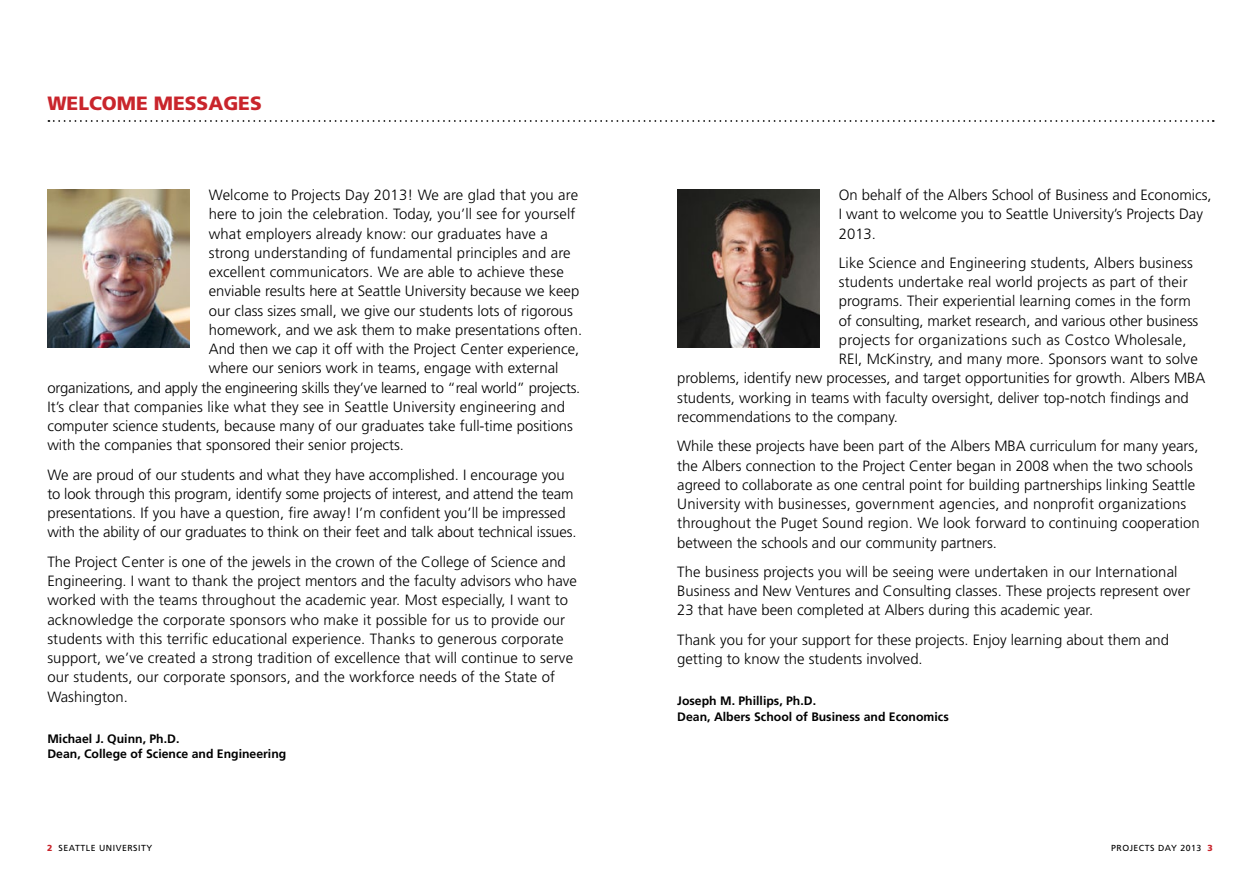
<style>
.page{position:relative;width:1260px;height:882px;background:#fff}
.page>*{position:absolute;margin:0;border:0;box-sizing:border-box;transform-origin:0 0}
.t1{font:900 19.25px "Frutiger";color:#c9252c}
.t2{font:300 14.88px/19.2px "Frutiger";color:#000}
.t3{font:300 14.88px "Frutiger";letter-spacing:.02em;color:#000}
.t4{font:700 12.25px/15.8px "Frutiger";color:#000}
.t5{font:8.75px "Frutiger";letter-spacing:.06em;color:#000}
.s1{font-weight:900;color:#c9252c}
</style>
<div class="page">
<img style="left:677px;top:189px;width:143px;height:158px">
<img style="left:47px;top:189px;width:143px;height:158px">
<svg style="left:48px;top:120px;width:1166px;height:2px"></svg>
<p class="t1" style="left:47px;top:91px;width:216px">WELCOME MESSAGES</p>
<p class="t2" style="left:209px;top:186px;width:371px">Welcome to Projects Day 2013! We are glad that you are</p>
<p class="t2" style="left:209px;top:205px;width:368px">here to join the celebration. Today, you’ll see for yourself</p>
<p class="t2" style="left:209px;top:224px;width:341px">what employers already know: our graduates have a</p>
<p class="t2" style="left:209px;top:243px;width:363px">strong understanding of fundamental principles and are</p>
<p class="t2" style="left:209px;top:263px;width:357px">excellent communicators. We are able to achieve these</p>
<p class="t2" style="left:209px;top:282px;width:372px">enviable results here at Seattle University because we keep</p>
<p class="t2" style="left:209px;top:301px;width:366px">our class sizes small, we give our students lots of rigorous</p>
<p class="t2" style="left:209px;top:320px;width:375px">homework, and we ask them to make presentations often.</p>
<p class="t2" style="left:209px;top:340px;width:372px">And then we cap it off with the Project Center experience,</p>
<p class="t2" style="left:209px;top:359px;width:351px">where our seniors work in teams, engage with external</p>
<p class="t2" style="left:47px;top:378px;width:535px">organizations, and apply the engineering skills they’ve learned to “real world” projects.</p>
<p class="t2" style="left:47px;top:397px;width:519px">It’s clear that companies like what they see in Seattle University engineering and</p>
<p class="t2" style="left:47px;top:417px;width:527px">computer science students, because many of our graduates take full-time positions</p>
<p class="t2" style="left:47px;top:436px;width:358px">with the companies that sponsored their senior projects.</p>
<p class="t2" style="left:47px;top:465px;width:531px">We are proud of our students and what they have accomplished. I encourage you to look through this program, identify some projects of interest, and attend the team presentations. If you have a question, fire away! I’m confident you’ll be impressed with the ability of our graduates to think on their feet and talk about technical issues.</p>
<p class="t2" style="left:47px;top:552px;width:531px">The Project Center is one of the jewels in the crown of the College of Science and Engineering. I want to thank the project mentors and the faculty advisors who have worked with the teams throughout the academic year. Most especially, I want to acknowledge the corporate sponsors who make it possible for us to provide our students with this terrific educational experience. Thanks to generous corporate support, we’ve created a strong tradition of excellence that will continue to serve our students, our corporate sponsors, and the workforce needs of the State of Washington.</p>
<p class="t4" style="left:47px;top:730px;width:240px">Michael J. Quinn, Ph.D.<br>Dean, College of Science and Engineering</p>
<p class="t2" style="left:839px;top:186px;width:374px">On behalf of the Albers School of Business and Economics,<br>I want to welcome you to Seattle University’s Projects Day<br>2013.</p>
<p class="t2" style="left:839px;top:253px;width:356px">Like Science and Engineering students, Albers business</p>
<p class="t2" style="left:839px;top:273px;width:350px">students undertake real world projects as part of their</p>
<p class="t2" style="left:839px;top:292px;width:354px">programs. Their experiential learning comes in the form</p>
<p class="t2" style="left:839px;top:311px;width:361px">of consulting, market research, and various other business</p>
<p class="t3" style="left:839px;top:331px;width:349px">projects for organizations such as Costco Wholesale,</p>
<p class="t2" style="left:839px;top:350px;width:361px">REI, McKinstry, and many more. Sponsors want to solve</p>
<p class="t2" style="left:677px;top:369px;width:530px">problems, identify new processes, and target opportunities for growth. Albers MBA</p>
<p class="t2" style="left:677px;top:388px;width:513px">students, working in teams with faculty oversight, deliver top-notch findings and</p>
<p class="t2" style="left:677px;top:407px;width:222px">recommendations to the company.</p>
<p class="t2" style="left:677px;top:437px;width:524px">While these projects have been part of the Albers MBA curriculum for many years, the Albers connection to the Project Center began in 2008 when the two schools agreed to collaborate as one central point for building partnerships linking Seattle University with businesses, government agencies, and nonprofit organizations throughout the Puget Sound region. We look forward to continuing cooperation between the schools and our community partners.</p>
<p class="t2" style="left:677px;top:562px;width:515px">The business projects you will be seeing were undertaken in our International<br>Business and New Ventures and Consulting classes. These projects represent over<br>23 that have been completed at Albers during this academic year.</p>
<p class="t2" style="left:677px;top:630px;width:493px">Thank you for your support for these projects. Enjoy learning about them and getting to know the students involved.</p>
<p class="t4" style="left:677px;top:693px;width:273px">Joseph M. Phillips, Ph.D.<br>Dean, Albers School of Business and Economics</p>
<p class="t5" style="left:47px;top:843px;width:107px"><span class="s1">2</span> SEATTLE UNIVERSITY</p>
<p class="t5" style="left:1111px;top:843px;width:103px">PROJECTS DAY 2013 <span class="s1">3</span></p>
</div>
